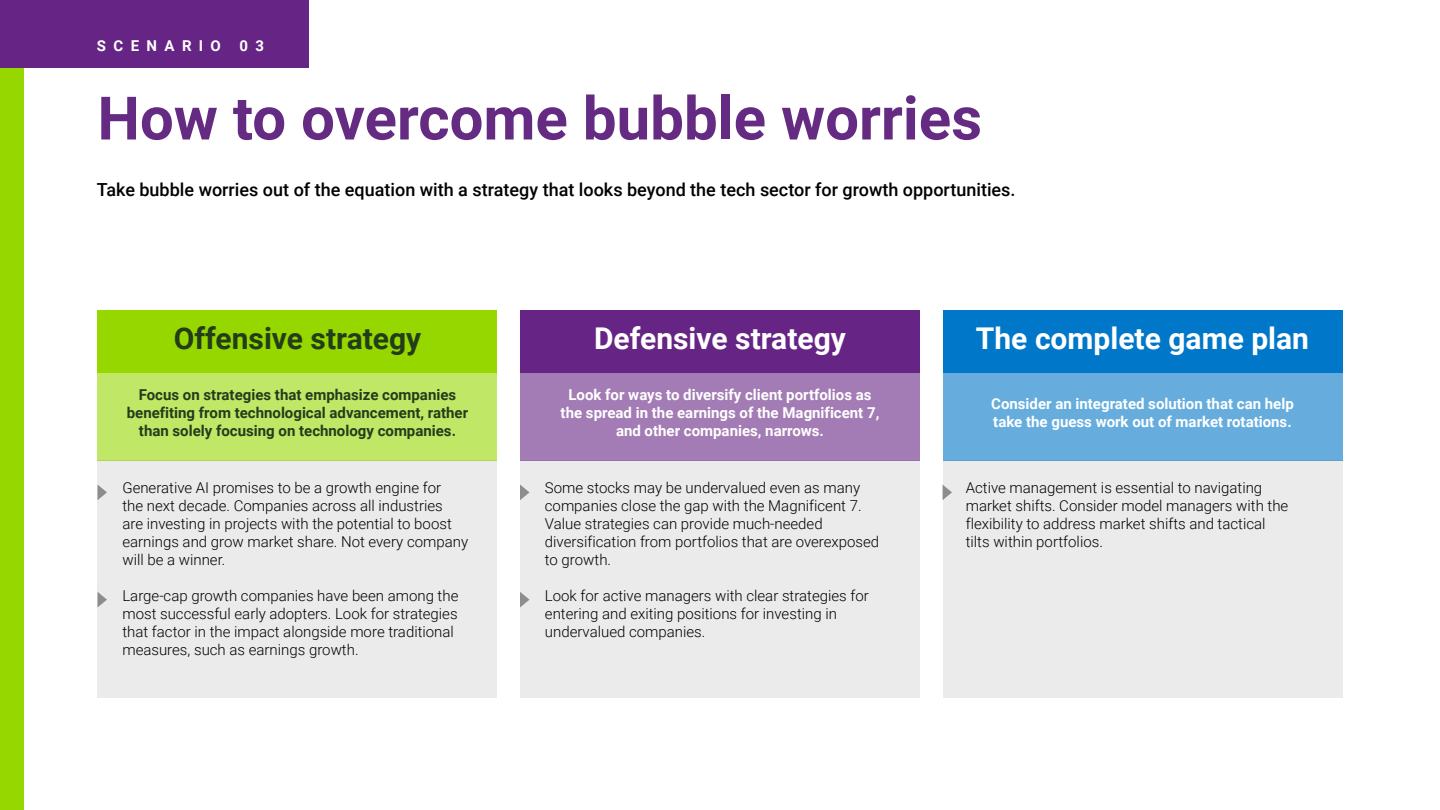
<style>
.page{position:relative;width:1440px;height:810px;background:#fff}
.page>*{position:absolute;margin:0;border:0;box-sizing:border-box;transform-origin:0 0}
.t1{font:700 60px "Roboto";color:#652b83}
.t2{font:700 30px "Roboto";color:#fff}
.t3{font:700 30px "Roboto";color:#233d1b}
.t4{font:500 18px "Roboto";color:#000101}
.t5{font:300 15px/18px "Roboto";color:#000101}
.t6{font:700 15px/18px "Roboto";color:#fff}
.t7{font:700 15px/18px "Roboto";color:#233d1b;text-align:center}
.t8{font:700 15px "Roboto";letter-spacing:.49em;color:#fff}
</style>
<div class="page">
<div style="left:0;top:0;width:24px;height:810px;background:#97d700"></div>
<div style="left:0;top:0;width:309px;height:68px;background:#662584"></div>
<div style="left:98px;top:310px;width:399px;height:62px;background:#97d700"></div>
<div style="left:520px;top:310px;width:400px;height:62px;background:#662584"></div>
<div style="left:943px;top:310px;width:399px;height:62px;background:#0077c8"></div>
<div style="left:98px;top:372px;width:399px;height:88px;background:#c0e766"></div>
<div style="left:943px;top:372px;width:399px;height:88px;background:#66adde"></div>
<div style="left:520px;top:372px;width:400px;height:88px;background:#a37cb5"></div>
<div style="left:98px;top:460px;width:399px;height:238px;background:#ebebeb"></div>
<div style="left:520px;top:460px;width:400px;height:238px;background:#ebebeb"></div>
<div style="left:943px;top:460px;width:399px;height:238px;background:#ebebeb"></div>
<svg style="left:98px;top:485px;width:9px;height:15px"></svg>
<svg style="left:520px;top:484px;width:10px;height:16px"></svg>
<svg style="left:943px;top:485px;width:9px;height:15px"></svg>
<svg style="left:98px;top:592px;width:9px;height:15px"></svg>
<svg style="left:520px;top:592px;width:10px;height:16px"></svg>
<p class="t8" style="left:97px;top:35px;width:169px">SCENARIO 03</p>
<h1 class="t1" style="left:98px;top:76px;width:886px">How to overcome bubble worries</h1>
<p class="t4" style="left:97px;top:177px;width:920px">Take bubble worries out of the equation with a strategy that looks beyond the tech sector for growth opportunities.</p>
<h2 class="t3" style="left:174px;top:317px;width:249px">Offensive strategy</h2>
<h2 class="t2" style="left:594px;top:317px;width:253px">Defensive strategy</h2>
<h2 class="t2" style="left:976px;top:317px;width:335px">The complete game plan</h2>
<p class="t7" style="left:127px;top:385px;width:343px">Focus on strategies that emphasize companies benefiting from technological advancement, rather than solely focusing on technology companies.</p>
<p class="t6" style="left:991px;top:394px;width:304px">Consider an integrated solution that can help take the guess work out of market rotations.</p>
<p class="t6" style="left:561px;top:385px;width:320px;text-align:center">Look for ways to diversify client portfolios as the spread in the earnings of the Magnificent 7, and other companies, narrows.</p>
<p class="t5" style="left:122px;top:478px;width:347px">Generative AI promises to be a growth engine for<br>the next decade. Companies across all industries<br>are investing in projects with the potential to boost earnings and grow market share. Not every company will be a winner.</p>
<p class="t5" style="left:122px;top:586px;width:338px">Large-cap growth companies have been among the most successful early adopters. Look for strategies that factor in the impact alongside more traditional measures, such as earnings growth.</p>
<p class="t5" style="left:545px;top:478px;width:336px">Some stocks may be undervalued even as many companies close the gap with the Magnificent 7.<br>Value strategies can provide much-needed diversification from portfolios that are overexposed to growth.</p>
<p class="t5" style="left:545px;top:586px;width:325px">Look for active managers with clear strategies for entering and exiting positions for investing in undervalued companies.</p>
<p class="t5" style="left:966px;top:478px;width:324px">Active management is essential to navigating market shifts. Consider model managers with the flexibility to address market shifts and tactical tilts within portfolios.</p>
</div>
